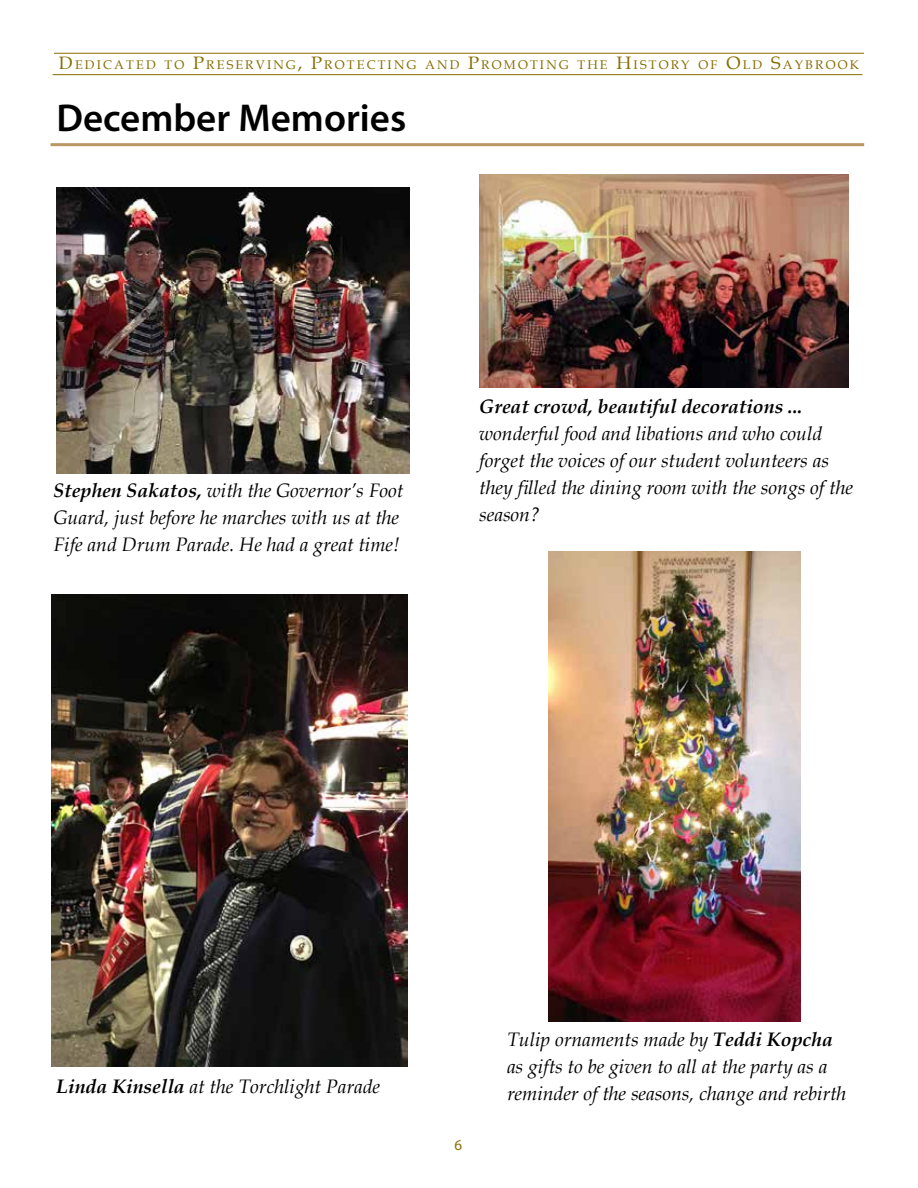
<style>
.page{position:relative;width:918px;height:1188px;background:#fff}
.page>*{position:absolute;margin:0;border:0;box-sizing:border-box;transform-origin:0 0}
.t1{font:600 39px "Myriad Pro";color:#000}
.t2{font:italic 19.5px/27px "Book Antiqua";color:#000}
.t3{font:italic 700 19.5px "Book Antiqua";color:#000}
.t4{font:15px "Myriad Pro";color:#886d00}
.t5{font:12.6px "Book Antiqua";letter-spacing:.17em;color:#886d00}
.s1{font-size:18px}
.s2{font-weight:700}
</style>
<div class="page">
<hr style="left:52px;top:74px;width:810px;height:1px;background:#886d00">
<hr style="left:54px;top:53px;width:810px;height:1px;background:#886d00">
<hr style="left:51px;top:143px;width:813px;height:3px;background:#ba9765">
<img style="left:56px;top:187px;width:353px;height:287px">
<img style="left:479px;top:175px;width:369px;height:213px">
<img style="left:548px;top:552px;width:253px;height:470px">
<img style="left:52px;top:594px;width:356px;height:472px">
<p class="t5" style="left:59px;top:56px;width:802px"><span class="s1">D</span>EDICATED TO <span class="s1">P</span>RESERVING<span class="s1">, P</span>ROTECTING AND <span class="s1">P</span>ROMOTING THE <span class="s1">H</span>ISTORY OF <span class="s1">O</span>LD <span class="s1">S</span>AYBROOK</p>
<h1 class="t1" style="left:56px;top:93px;width:351px">December Memories</h1>
<p class="t2" style="left:53px;top:477px;width:351px"><span class="s2">Stephen Sakatos,</span> with the Governor’s Foot<br>Guard, just before he marches with us at the<br>Fife and Drum Parade. He had a great time!</p>
<p class="t3" style="left:479px;top:393px;width:325px">Great crowd, beautiful decorations ...</p>
<p class="t2" style="left:479px;top:419px;width:375px">wonderful food and libations and who could forget the voices of our student volunteers as they filled the dining room with the songs of the season?</p>
<p class="t2" style="left:56px;top:1072px;width:325px"><span class="s2">Linda Kinsella</span> at the Torchlight Parade</p>
<p class="t4" style="left:454px;top:1135px;width:9px">6</p>
<p class="t2" style="left:507px;top:1026px;width:341px">Tulip ornaments made by <span class="s2">Teddi Kopcha </span>as gifts to be given to all at the party as a reminder of the seasons, change and rebirth</p>
</div>
